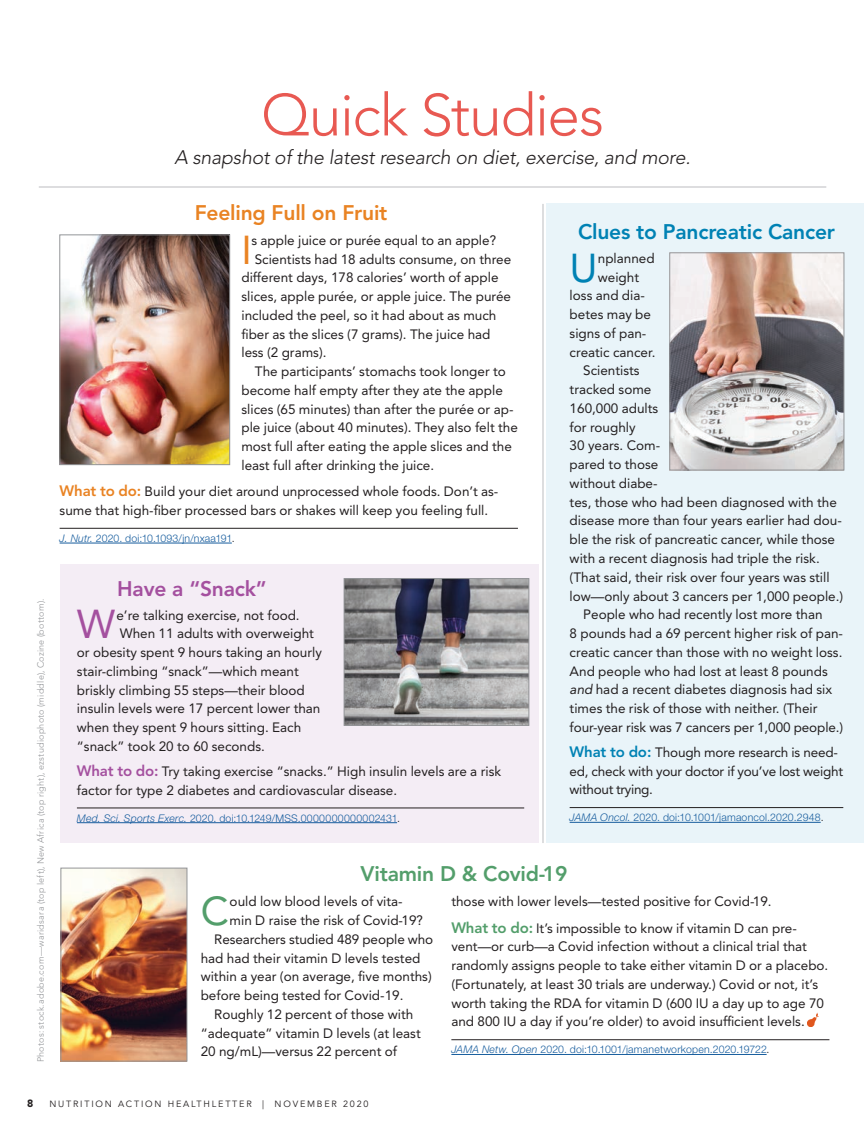
<style>
.page{position:relative;width:864px;height:1134px;background:#fff}
.page>*{position:absolute;margin:0;border:0;box-sizing:border-box;transform-origin:0 0}
.t1{font:300 58.5px "Avenir LT Std";letter-spacing:-.02em;color:#e85952}
.t2{font:40.05px "Avenir LT Std";color:#e98323}
.t3{font:40.05px "Avenir LT Std";color:#539e6b}
.t4{font:40.05px "Avenir LT Std";color:#0082b4}
.t5{font:40.05px "Avenir LT Std";color:#a4509f}
.t6{font:800 21px "Avenir LT Std";letter-spacing:-.01em;color:#0082b4}
.t7{font:800 21px "Avenir LT Std";letter-spacing:-.01em;color:#e98323}
.t8{font:800 21px "Avenir LT Std";letter-spacing:-.01em;color:#539e6b}
.t9{font:800 21px "Avenir LT Std";letter-spacing:-.01em;color:#a4509f}
.t10{font:italic 300 19.5px "Avenir LT Std";letter-spacing:-.01em;color:#231f20}
.t11{font:13.5px/18.8px "Avenir LT Std";color:#231f20}
.t12{font:300 10.5px "Helvetica Neue LT Std";letter-spacing:.015em;color:#175d9e}
.t13{font:900 10.5px "Avenir LT Std";color:#231f20}
.t14{font:300 9px "Avenir LT Std";letter-spacing:.025em;color:#939598}
.t15{font:9px "Avenir LT Std";letter-spacing:.2em;color:#231f20}
.s1{font-weight:800;font-size:15px;color:#e98323}
.s2{font-style:italic}
.s3{color:#231f20}
.s4{font-weight:800;font-size:15px;color:#a4509f}
.s5{font-weight:800;font-size:15px;color:#0082b4}
.s6{font-weight:800;font-size:15px;color:#539e6b}
</style>
<div class="page">
<hr style="left:542px;top:204px;width:1px;height:639px;background:#bcbdc0">
<hr style="left:39px;top:187px;width:787px;height:1px;background:#bcbdc0">
<hr style="left:60px;top:528px;width:457px;height:1px;background:#231f20">
<hr style="left:60px;top:542px;width:172px;height:1px;background:#175d9e">
<div style="left:546px;top:204px;width:317px;height:639px;background:#e9f4f9"></div>
<hr style="left:451px;top:1039px;width:378px;height:1px;background:#231f20">
<hr style="left:451px;top:1054px;width:315px;height:1px;background:#175d9e">
<img style="left:807px;top:1012px;width:11px;height:14px">
<hr style="left:569px;top:807px;width:274px;height:1px;background:#231f20">
<hr style="left:569px;top:822px;width:251px;height:1px;background:#175d9e">
<div style="left:60px;top:564px;width:478px;height:279px;background:#f4edf5"></div>
<hr style="left:77px;top:807px;width:447px;height:1px;background:#231f20">
<hr style="left:77px;top:822px;width:320px;height:1px;background:#175d9e">
<img style="left:63px;top:869px;width:122px;height:190px">
<div style="left:61px;top:867px;width:126px;height:194px;border:1px solid #939598"></div>
<img style="left:62px;top:237px;width:166px;height:226px">
<div style="left:60px;top:235px;width:170px;height:230px;border:1px solid #939598"></div>
<img style="left:671px;top:254px;width:170px;height:214px">
<div style="left:669px;top:252px;width:174px;height:218px;border:1px solid #939598"></div>
<img style="left:346px;top:580px;width:181px;height:143px">
<div style="left:344px;top:578px;width:185px;height:147px;border:1px solid #939598"></div>
<h1 class="t1" style="left:261px;top:81px;width:344px">Quick Studies</h1>
<h3 class="t10" style="left:174px;top:146px;width:517px">A snapshot of the latest research on diet, exercise, and more.</h3>
<p class="t14" style="left:35px;top:1062px;width:465px;rotate:-90deg">Photos: stock.adobe.com—waridsara (top left), New Africa (top right), ezstudiophoto (middle), Cozine (bottom).</p>
<h3 class="t7" style="left:195px;top:200px;width:194px">Feeling Full on Fruit</h3>
<h2 class="t2" style="left:241px;top:226px;width:12px">I</h2>
<p class="t11" style="left:251px;top:231px;width:246px">s apple juice or purée equal to an apple?</p>
<p class="t11" style="left:254px;top:249px;width:258px">Scientists had 18 adults consume, on three</p>
<p class="t11" style="left:241px;top:268px;width:258px">different days, 178 calories’ worth of apple</p>
<p class="t11" style="left:241px;top:287px;width:271px">slices, apple purée, or apple juice. The purée</p>
<p class="t11" style="left:241px;top:306px;width:256px">included the peel, so it had about as much</p>
<p class="t11" style="left:241px;top:324px;width:250px">fiber as the slices (7 grams). The juice had</p>
<p class="t11" style="left:241px;top:343px;width:87px">less (2 grams).</p>
<p class="t11" style="left:255px;top:362px;width:252px">The participants’ stomachs took longer to</p>
<p class="t11" style="left:241px;top:381px;width:263px">become half empty after they ate the apple</p>
<p class="t11" style="left:241px;top:399px;width:273px">slices (65 minutes) than after the purée or ap-</p>
<p class="t11" style="left:241px;top:418px;width:278px">ple juice (about 40 minutes). They also felt the</p>
<p class="t11" style="left:241px;top:437px;width:272px">most full after eating the apple slices and the</p>
<p class="t11" style="left:241px;top:456px;width:194px">least full after drinking the juice.</p>
<p class="t11" style="left:60px;top:482px;width:440px"><span class="s1">What to do:</span> Build your diet around unprocessed whole foods. Don’t as&shy;sume that high-fiber processed bars or shakes will keep you feeling full.</p>
<p class="t12" style="left:60px;top:532px;width:176px"><span class="s2">J. Nutr.</span> 2020. doi:10.1093/jn/nxaa191<span class="s3">.</span></p>
<h3 class="t9" style="left:117px;top:576px;width:151px">Have a “Snack”</h3>
<h2 class="t5" style="left:77px;top:601px;width:40px">W</h2>
<p class="t11" style="left:116px;top:605px;width:185px">e’re talking exercise, not food.</p>
<p class="t11" style="left:120px;top:624px;width:196px">When 11 adults with overweight</p>
<p class="t11" style="left:77px;top:643px;width:246px">or obesity spent 9 hours taking an hourly</p>
<p class="t11" style="left:77px;top:662px;width:223px">stair-climbing “snack”—which meant</p>
<p class="t11" style="left:77px;top:680px;width:229px">briskly climbing 55 steps—their blood</p>
<p class="t11" style="left:77px;top:699px;width:245px">insulin levels were 17 percent lower than</p>
<p class="t11" style="left:77px;top:718px;width:226px">when they spent 9 hours sitting. Each</p>
<p class="t11" style="left:77px;top:737px;width:189px">“snack” took 20 to 60 seconds.</p>
<p class="t11" style="left:77px;top:761px;width:425px"><span class="s4">What to do:</span> Try taking exercise “snacks.” High insulin levels are a risk factor for type 2 diabetes and cardiovascular disease.</p>
<p class="t12" style="left:77px;top:811px;width:324px"><span class="s2">Med. Sci. Sports Exerc.</span> 2020. doi:10.1249/MSS.0000000000002431<span class="s3">.</span></p>
<h3 class="t6" style="left:578px;top:219px;width:258px">Clues to Pancreatic Cancer</h3>
<h2 class="t4" style="left:569px;top:244px;width:30px">U</h2>
<p class="t11" style="left:597px;top:249px;width:58px">nplanned</p>
<p class="t11" style="left:597px;top:267px;width:43px">weight</p>
<p class="t11" style="left:569px;top:286px;width:77px">loss and dia-</p>
<p class="t11" style="left:569px;top:305px;width:83px">betes may be</p>
<p class="t11" style="left:569px;top:324px;width:78px">signs of pan-</p>
<p class="t11" style="left:569px;top:342px;width:87px">creatic cancer.</p>
<p class="t11" style="left:583px;top:361px;width:58px">Scientists</p>
<p class="t11" style="left:569px;top:380px;width:83px">tracked some</p>
<p class="t11" style="left:569px;top:399px;width:90px">160,000 adults</p>
<p class="t11" style="left:569px;top:417px;width:67px">for roughly</p>
<p class="t11" style="left:569px;top:436px;width:92px">30 years. Com-</p>
<p class="t11" style="left:569px;top:455px;width:90px">pared to those</p>
<p class="t11" style="left:569px;top:474px;width:89px">without diabe-</p>
<p class="t11" style="left:569px;top:492px;width:269px">tes, those who had been diagnosed with the</p>
<p class="t11" style="left:569px;top:511px;width:274px">disease more than four years earlier had dou-</p>
<p class="t11" style="left:569px;top:530px;width:267px">ble the risk of pancreatic cancer, while those</p>
<p class="t11" style="left:569px;top:549px;width:251px">with a recent diagnosis had triple the risk.</p>
<p class="t11" style="left:569px;top:567px;width:261px">(That said, their risk over four years was still</p>
<p class="t11" style="left:569px;top:586px;width:275px">low—only about 3 cancers per 1,000 people.)</p>
<p class="t11" style="left:583px;top:605px;width:241px">People who had recently lost more than</p>
<p class="t11" style="left:569px;top:624px;width:275px">8 pounds had a 69 percent higher risk of pan-</p>
<p class="t11" style="left:569px;top:643px;width:274px">creatic cancer than those with no weight loss.</p>
<p class="t11" style="left:569px;top:661px;width:259px">And people who had lost at least 8 pounds</p>
<p class="t11" style="left:569px;top:680px;width:264px"><span class="s2">and</span> had a recent diabetes diagnosis had six</p>
<p class="t11" style="left:569px;top:699px;width:249px">times the risk of those with neither. (Their</p>
<p class="t11" style="left:569px;top:718px;width:275px">four-year risk was 7 cancers per 1,000 people.)</p>
<p class="t11" style="left:569px;top:742px;width:275px"><span class="s5">What to do:</span> Though more research is need&shy;ed, check with your doctor if you’ve lost weight without trying.</p>
<p class="t12" style="left:569px;top:811px;width:255px"><span class="s2">JAMA Oncol.</span> 2020. doi:10.1001/jamaoncol.2020.2948<span class="s3">.</span></p>
<h3 class="t8" style="left:360px;top:861px;width:208px">Vitamin D &amp; Covid-19</h3>
<h2 class="t3" style="left:201px;top:887px;width:30px">C</h2>
<p class="t11" style="left:229px;top:892px;width:174px">ould low blood levels of vita-</p>
<p class="t11" style="left:229px;top:911px;width:195px">min D raise the risk of Covid-19?</p>
<p class="t11" style="left:214px;top:929px;width:220px">Researchers studied 489 people who</p>
<p class="t11" style="left:201px;top:948px;width:221px">had had their vitamin D levels tested</p>
<p class="t11" style="left:201px;top:967px;width:232px">within a year (on average, five months)</p>
<p class="t11" style="left:201px;top:986px;width:204px">before being tested for Covid-19.</p>
<p class="t11" style="left:214px;top:1004px;width:201px">Roughly 12 percent of those with</p>
<p class="t11" style="left:201px;top:1023px;width:221px">“adequate” vitamin D levels (at least</p>
<p class="t11" style="left:201px;top:1042px;width:198px">20 ng/mL)—versus 22 percent of</p>
<p class="t11" style="left:451px;top:888px;width:347px;line-height:26.2px">those with lower levels—tested positive for Covid-19.<br><span class="s6">What to do:</span> It’s impossible to know if vitamin D can pre-</p>
<p class="t11" style="left:451px;top:937px;width:378px">vent—or curb—a Covid infection without a clinical trial that randomly assigns people to take either vitamin D or a placebo. (Fortunately, at least 30 trials are underway.) Covid or not, it’s worth taking the RDA for vitamin D (600 IU a day up to age 70 and 800 IU a day if you’re older) to avoid insufficient levels.</p>
<p class="t12" style="left:451px;top:1043px;width:319px"><span class="s2">JAMA Netw. Open</span> 2020. doi:10.1001/jamanetworkopen.2020.19722<span class="s3">.</span></p>
<p class="t13" style="left:27px;top:1096px;width:8px">8</p>
<p class="t15" style="left:49px;top:1098px;width:320px">NUTRITION ACTION HEALTHLETTER | NOVEMBER 2020</p>
</div>
